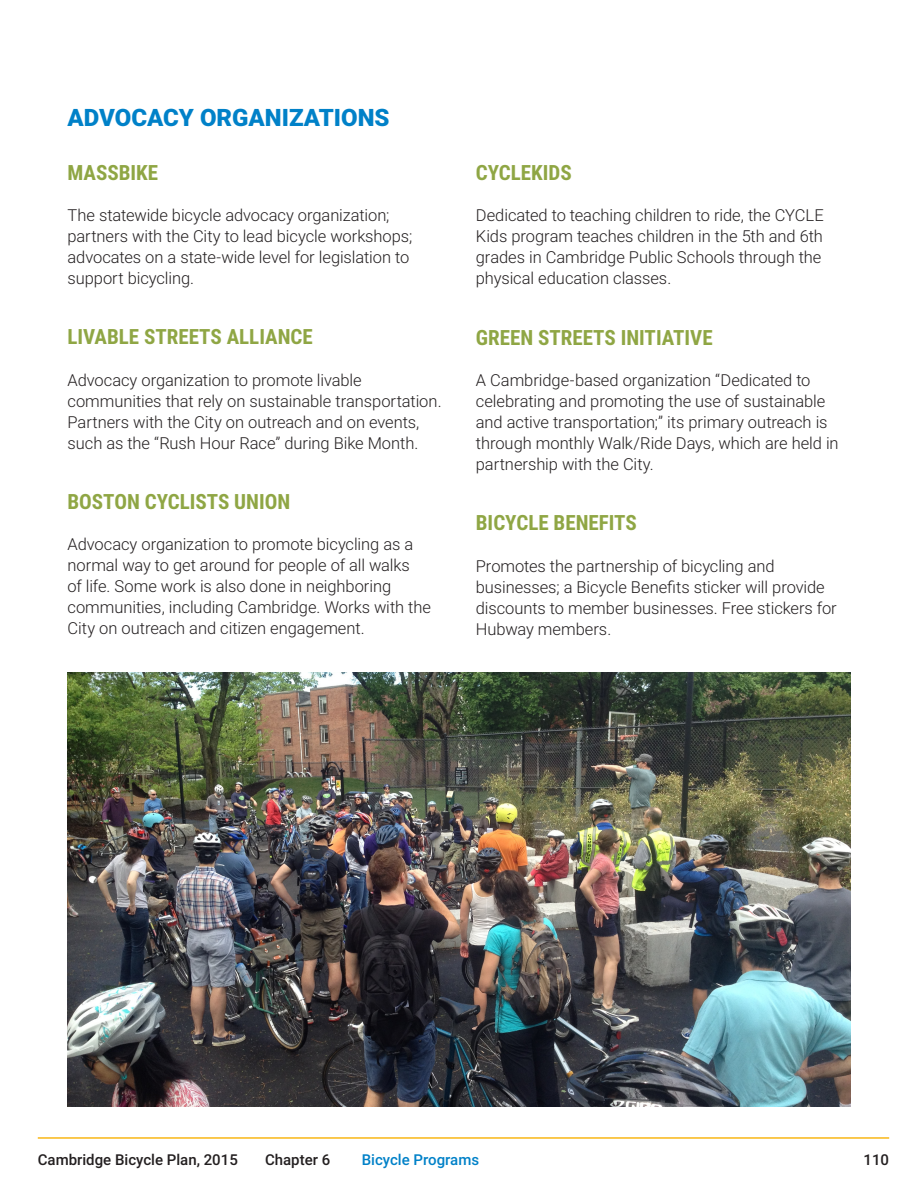
<style>
.page{position:relative;width:918px;height:1188px;background:#fff}
.page>*{position:absolute;margin:0;border:0;box-sizing:border-box;transform-origin:0 0}
.Heading_2{font:900 24px "Roboto";color:#0081c8}
.Heading_3{font:700 21px "Roboto Condensed";color:#8fa644}
.Body_Text{font:300 16.5px/21px "Roboto";letter-spacing:-.005em;color:#231f20}
.t1{font:500 15px "Roboto";color:#231f20}
.t2{font:500 15px "Roboto";color:#0081c8}
</style>
<div class="page">
<hr style="left:38px;top:1137px;width:851px;height:2px;background:#f9b716">
<img style="left:68px;top:672px;width:782px;height:435px">
<p class="Heading_2" style="left:68px;top:101px;width:324px">ADVOCACY ORGANIZATIONS</p>
<p class="Heading_3" style="left:68px;top:158px;width:92px">MASSBIKE</p>
<p class="Body_Text" style="left:68px;top:204px;width:346px">The statewide bicycle advocacy organization; partners with the City to lead bicycle workshops; advocates on a state-wide level for legislation to support bicycling.</p>
<p class="Heading_3" style="left:68px;top:322px;width:247px">LIVABLE STREETS ALLIANCE</p>
<p class="Body_Text" style="left:68px;top:369px;width:376px">Advocacy organization to promote livable communities that rely on sustainable transportation.<br>Partners with the City on outreach and on events, such as the “Rush Hour Race” during Bike Month.</p>
<p class="Heading_3" style="left:68px;top:487px;width:224px">BOSTON CYCLISTS UNION</p>
<p class="Body_Text" style="left:68px;top:533px;width:365px">Advocacy organization to promote bicycling as a normal way to get around for people of all walks<br>of life. Some work is also done in neighboring communities, including Cambridge. Works with the City on outreach and citizen engagement.</p>
<p class="Heading_3" style="left:476px;top:158px;width:97px">CYCLEKIDS</p>
<p class="Body_Text" style="left:476px;top:204px;width:349px">Dedicated to teaching children to ride, the CYCLE Kids program teaches children in the 5th and 6th grades in Cambridge Public Schools through the physical education classes.</p>
<p class="Heading_3" style="left:476px;top:322px;width:238px">GREEN STREETS INITIATIVE</p>
<p class="Body_Text" style="left:476px;top:369px;width:364px">A Cambridge-based organization “Dedicated to celebrating and promoting the use of sustainable and active transportation;” its primary outreach is through monthly Walk/Ride Days, which are held in partnership with the City.</p>
<p class="Heading_3" style="left:476px;top:508px;width:162px">BICYCLE BENEFITS</p>
<p class="Body_Text" style="left:476px;top:555px;width:362px">Promotes the partnership of bicycling and businesses; a Bicycle Benefits sticker will provide discounts to member businesses. Free stickers for Hubway members.</p>
<p class="t1" style="left:38px;top:1149px;width:202px">Cambridge Bicycle Plan, 2015</p>
<p class="t1" style="left:265px;top:1149px;width:67px">Chapter 6</p>
<p class="t2" style="left:362px;top:1149px;width:119px">Bicycle Programs</p>
<p class="t1" style="left:864px;top:1149px;width:27px">110</p>
</div>
